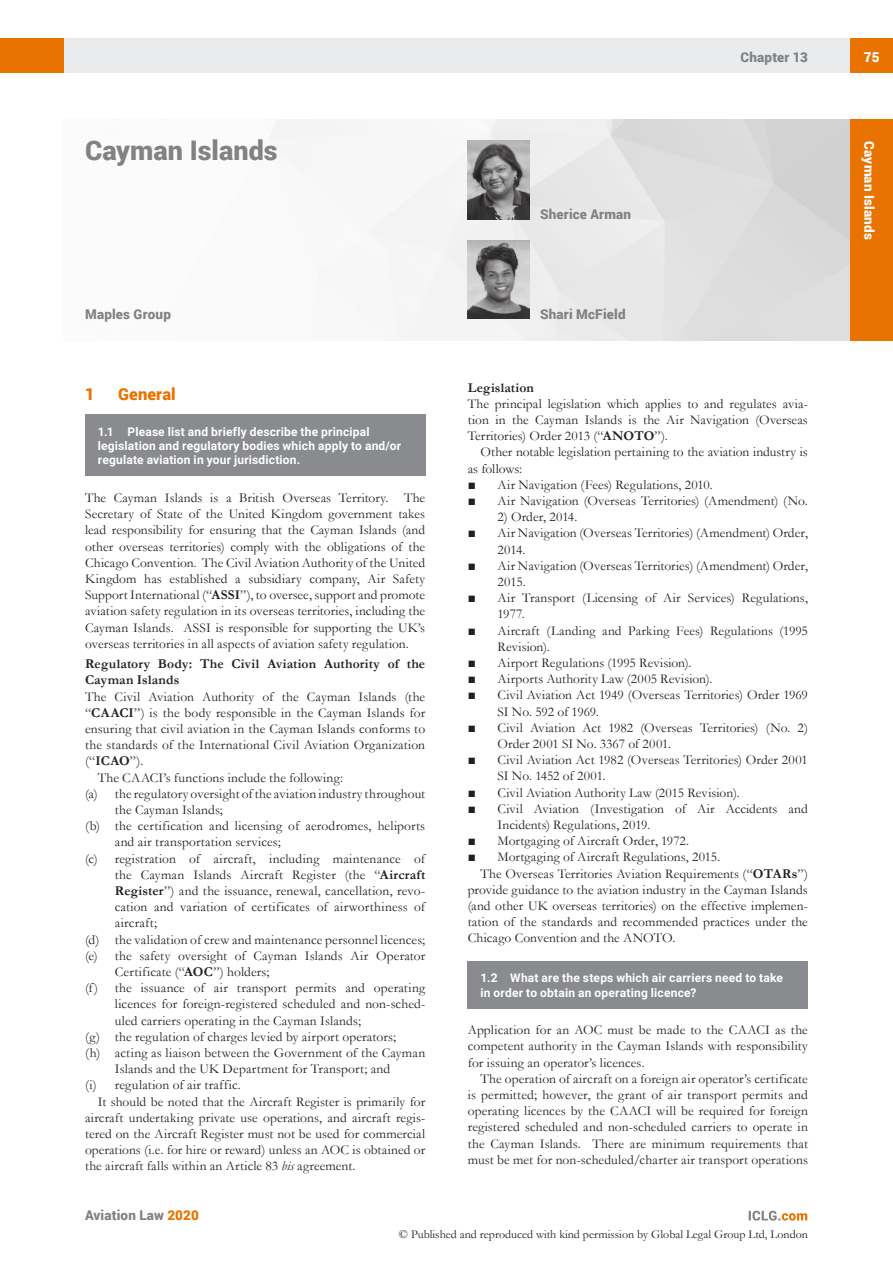
<style>
.page{position:relative;width:893px;height:1263px;background:#fff}
.page>*{position:absolute;margin:0;border:0;box-sizing:border-box;transform-origin:0 0}
.t1{font:900 27px "Roboto";color:#808284}
.t2{font:900 16.5px "Roboto";letter-spacing:.005em;color:#e97301}
.t3{font:13.5px/16.2px "Garamond";letter-spacing:.01em;color:#221f1f}
.t4{font:700 13.5px/16.2px "Garamond";letter-spacing:.015em;color:#221f1f}
.t5{font:900 13.5px "Roboto";letter-spacing:.015em;color:#808284}
.t6{font:900 13.5px "Roboto";letter-spacing:.015em;color:#fff}
.t7{font:700 12px/14.4px "Roboto";letter-spacing:.015em;color:#fff}
.t8{font:12px "Garamond";color:#221f1f}
.s1{font-weight:700}
.s2{font-style:italic}
.s3{color:#e97301}
</style>
<div class="page">
<div style="left:64px;top:38px;width:786px;height:34px;background:#eaebec"></div>
<div style="left:850px;top:38px;width:43px;height:34px;background:#e97301"></div>
<div style="left:0;top:38px;width:64px;height:34px;background:#e97301"></div>
<svg style="left:749px;top:1211px;width:58px;height:9px"></svg>
<img style="left:269px;top:119px;width:581px;height:221px">
<img style="left:468px;top:240px;width:61px;height:79px">
<div style="left:850px;top:119px;width:43px;height:221px;background:#e97301"></div>
<img style="left:468px;top:140px;width:61px;height:79px">
<div style="left:468px;top:961px;width:340px;height:47px;background:#898b8e"></div>
<div style="left:85px;top:415px;width:340px;height:61px;background:#898b8e"></div>
<h1 class="t1" style="left:85px;top:139px;width:194px">Cayman Islands</h1>
<p class="t5" style="left:540px;top:209px;width:93px">Sherice Arman</p>
<p class="t5" style="left:85px;top:308px;width:87px">Maples Group</p>
<p class="t5" style="left:540px;top:308px;width:87px">Shari McField</p>
<p class="t5" style="left:741px;top:52px;width:69px">Chapter 13</p>
<p class="t6" style="left:864px;top:52px;width:17px">75</p>
<p class="t6" style="left:875px;top:141px;width:100px;rotate:90deg">Cayman Islands</p>
<p class="t2" style="left:85px;top:387px;width:11px">1</p>
<p class="t2" style="left:118px;top:387px;width:59px">General</p>
<p class="t7" style="left:98px;top:425px;width:305px">1.1 Please list and briefly describe the principal legislation and regulatory bodies which apply to and/or regulate aviation in your jurisdiction.</p>
<p class="t3" style="left:85px;top:491px;width:342px;text-align:justify">The Cayman Islands is a British Overseas Territory. The Secretary of State of the United Kingdom government takes lead responsibility for ensuring that the Cayman Islands (and other overseas territories) comply with the obligations of the Chicago Convention. The Civil Aviation Authority of the United Kingdom has established a subsidiary company, Air Safety Support International (“<span class="s1">ASSI</span>”), to oversee, support and promote aviation safety regulation in its overseas territories, including the Cayman Islands. ASSI is responsible for supporting the UK’s overseas territories in all aspects of aviation safety regulation.</p>
<p class="t4" style="left:85px;top:657px;width:342px">Regulatory Body: The Civil Aviation Authority of the<br>Cayman Islands</p>
<p class="t3" style="left:85px;top:690px;width:342px">The Civil Aviation Authority of the Cayman Islands (the</p>
<p class="t3" style="left:85px;top:706px;width:342px">“<span class="s1">CAACI</span>”) is the body responsible in the Cayman Islands for</p>
<p class="t3" style="left:85px;top:722px;width:342px">ensuring that civil aviation in the Cayman Islands conforms to</p>
<p class="t3" style="left:85px;top:738px;width:342px">the standards of the International Civil Aviation Organization</p>
<p class="t3" style="left:85px;top:754px;width:60px">(“<span class="s1">ICAO</span>”).</p>
<p class="t3" style="left:98px;top:771px;width:247px">The CAACI’s functions include the following:</p>
<p class="t3" style="left:85px;top:787px;width:342px">(a) the regulatory oversight of the aviation industry throughout</p>
<p class="t3" style="left:115px;top:803px;width:110px">the Cayman Islands;</p>
<p class="t3" style="left:85px;top:819px;width:342px">(b) the certification and licensing of aerodromes, heliports</p>
<p class="t3" style="left:115px;top:835px;width:167px">and air transportation services;</p>
<p class="t3" style="left:85px;top:852px;width:342px">(c) registration of aircraft, including maintenance of</p>
<p class="t3" style="left:115px;top:866px;width:312px">the Cayman Islands Aircraft Register (the “<span class="s1">Aircraft</span></p>
<p class="t3" style="left:115px;top:884px;width:312px"><span class="s1">Register</span>”) and the issuance, renewal, cancellation, revo-</p>
<p class="t3" style="left:115px;top:900px;width:312px">cation and variation of certificates of airworthiness of</p>
<p class="t3" style="left:115px;top:916px;width:44px">aircraft;</p>
<p class="t3" style="left:85px;top:933px;width:342px">(d) the validation of crew and maintenance personnel licences;</p>
<p class="t3" style="left:85px;top:949px;width:342px">(e) the safety oversight of Cayman Islands Air Operator</p>
<p class="t3" style="left:115px;top:965px;width:156px">Certificate (“<span class="s1">AOC</span>”) holders;</p>
<p class="t3" style="left:85px;top:981px;width:342px">(f) the issuance of air transport permits and operating</p>
<p class="t3" style="left:115px;top:997px;width:312px">licences for foreign-registered scheduled and non-sched-</p>
<p class="t3" style="left:115px;top:1014px;width:248px">uled carriers operating in the Cayman Islands;</p>
<p class="t3" style="left:85px;top:1030px;width:312px">(g) the regulation of charges levied by airport operators;</p>
<p class="t3" style="left:85px;top:1046px;width:342px">(h) acting as liaison between the Government of the Cayman</p>
<p class="t3" style="left:115px;top:1062px;width:277px">Islands and the UK Department for Transport; and</p>
<p class="t3" style="left:85px;top:1078px;width:157px">(i) regulation of air traffic.</p>
<p class="t3" style="left:98px;top:1093px;width:329px">It should be noted that the Aircraft Register is primarily for</p>
<p class="t3" style="left:85px;top:1111px;width:342px">aircraft undertaking private use operations, and aircraft regis-</p>
<p class="t3" style="left:85px;top:1125px;width:342px">tered on the Aircraft Register must not be used for commercial</p>
<p class="t3" style="left:85px;top:1143px;width:342px">operations (i.e. for hire or reward) unless an AOC is obtained or</p>
<p class="t3" style="left:85px;top:1158px;width:272px">the aircraft falls within an Article 83 <span class="s2">bis</span> agreement.</p>
<p class="t5" style="left:85px;top:1210px;width:115px">Aviation Law <span class="s3">2020</span></p>
<p class="t4" style="left:468px;top:381px;width:68px">Legislation</p>
<p class="t3" style="left:468px;top:397px;width:342px;text-align:justify">The principal legislation which applies to and regulates avia&shy;tion in the Cayman Islands is the Air Navigation (Overseas Territories) Order 2013 (“<span class="s1">ANOTO</span>”).</p>
<p class="t3" style="left:468px;top:445px;width:342px;text-indent:13px">Other notable legislation pertaining to the aviation industry is as follows:</p>
<p class="t3" style="left:468px;top:476px;width:247px">■ Air Navigation (Fees) Regulations, 2010.</p>
<p class="t3" style="left:468px;top:492px;width:342px">■ Air Navigation (Overseas Territories) (Amendment) (No.</p>
<p class="t3" style="left:497px;top:510px;width:81px">2) Order, 2014.</p>
<p class="t3" style="left:497px;top:525px;width:312px;text-indent:-30px">■ Air Navigation (Overseas Territories) (Amendment) Order,<br>2014.</p>
<p class="t3" style="left:497px;top:557px;width:312px;text-indent:-30px">■ Air Navigation (Overseas Territories) (Amendment) Order,<br>2015.</p>
<p class="t3" style="left:497px;top:589px;width:312px;text-indent:-30px">■ Air Transport (Licensing of Air Services) Regulations,<br>1977.</p>
<p class="t3" style="left:497px;top:622px;width:312px;text-indent:-30px">■ Aircraft (Landing and Parking Fees) Regulations (1995<br>Revision).</p>
<p class="t3" style="left:468px;top:654px;width:225px">■ Airport Regulations (1995 Revision).</p>
<p class="t3" style="left:468px;top:670px;width:246px">■ Airports Authority Law (2005 Revision).</p>
<p class="t3" style="left:497px;top:687px;width:312px;text-indent:-30px">■ Civil Aviation Act 1949 (Overseas Territories) Order 1969<br>SI No. 592 of 1969.</p>
<p class="t3" style="left:497px;top:719px;width:312px;text-indent:-30px">■ Civil Aviation Act 1982 (Overseas Territories) (No. 2)<br>Order 2001 SI No. 3367 of 2001.</p>
<p class="t3" style="left:497px;top:751px;width:312px;text-indent:-30px">■ Civil Aviation Act 1982 (Overseas Territories) Order 2001<br>SI No. 1452 of 2001.</p>
<p class="t3" style="left:468px;top:784px;width:273px">■ Civil Aviation Authority Law (2015 Revision).</p>
<p class="t3" style="left:497px;top:800px;width:312px;text-indent:-30px">■ Civil Aviation (Investigation of Air Accidents and<br>Incidents) Regulations, 2019.</p>
<p class="t3" style="left:468px;top:832px;width:223px">■ Mortgaging of Aircraft Order, 1972.</p>
<p class="t3" style="left:468px;top:849px;width:254px">■ Mortgaging of Aircraft Regulations, 2015.</p>
<p class="t3" style="left:480px;top:865px;width:329px">The Overseas Territories Aviation Requirements (“<span class="s1">OTARs</span>”)</p>
<p class="t3" style="left:468px;top:883px;width:342px">provide guidance to the aviation industry in the Cayman Islands</p>
<p class="t3" style="left:468px;top:899px;width:342px">(and other UK overseas territories) on the effective implemen-</p>
<p class="t3" style="left:468px;top:915px;width:342px">tation of the standards and recommended practices under the</p>
<p class="t3" style="left:468px;top:931px;width:209px">Chicago Convention and the ANOTO.</p>
<p class="t7" style="left:480px;top:972px;width:304px">1.2 What are the steps which air carriers need to take in order to obtain an operating licence?</p>
<p class="t3" style="left:468px;top:1023px;width:342px;text-align:justify">Application for an AOC must be made to the CAACI as the competent authority in the Cayman Islands with responsibility for issuing an operator’s licences.</p>
<p class="t3" style="left:468px;top:1072px;width:342px;text-align:justify;text-indent:13px">The operation of aircraft on a foreign air operator’s certificate is permitted; however, the grant of air transport permits and operating licences by the CAACI will be required for foreign registered scheduled and non-scheduled carriers to operate in the Cayman Islands. There are minimum requirements that must be met for non-scheduled/charter air transport operations</p>
<p class="t8" style="left:399px;top:1229px;width:410px">© Published and reproduced with kind permission by Global Legal Group Ltd, London</p>
</div>
